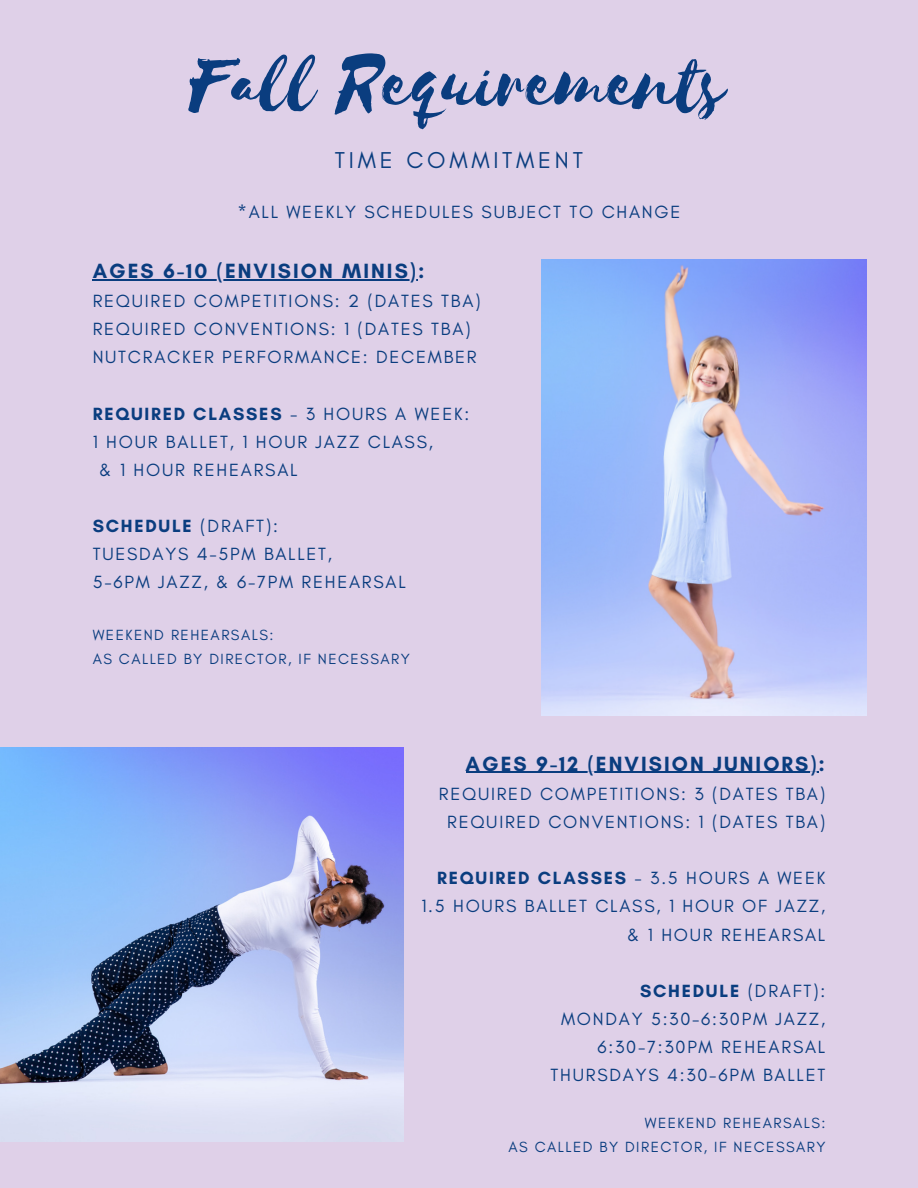
<style>
.page{position:relative;width:918px;height:1188px;background:#dfd0e8}
.page>*{position:absolute;margin:0;border:0;box-sizing:border-box;transform-origin:0 0}
.t1{font:85.65px "Selima";color:#0a3d7f}
.t2{font:23.4px "Glacial Indifference";letter-spacing:.16em;color:#0a3d7f}
.t3{font:700 21px "Glacial Indifference";letter-spacing:.1em;color:#0a3d7f}
.t4{font:18px/28.2px "Glacial Indifference";letter-spacing:.1em;color:#0a3d7f}
.t5{font:700 18px "Glacial Indifference";letter-spacing:.1em;color:#0a3d7f}
.t6{font:15px "Glacial Indifference";letter-spacing:.1em;color:#0a3d7f}
.s1{font-weight:400}
.s2{font-weight:700}
</style>
<div class="page">
<hr style="left:93px;top:279px;width:325px;height:1px;background:#0a3d7f">
<hr style="left:466px;top:772px;width:353px;height:1px;background:#0a3d7f">
<img style="left:541px;top:259px;width:325px;height:457px">
<img style="left:0;top:747px;width:404px;height:394px">
<p class="t1" style="left:192px;top:37px;width:536px">Fall Requirements</p>
<p class="t2" style="left:335px;top:146px;width:250px">TIME COMMITMENT</p>
<h1 class="t4" style="left:237px;top:198px;width:444px">*ALL WEEKLY SCHEDULES SUBJECT TO CHANGE</h1>
<h2 class="t3" style="left:93px;top:258px;width:333px">AGES 6-10 (ENVISION MINIS):</h2>
<h2 class="t4" style="left:93px;top:287px;width:390px">REQUIRED COMPETITIONS: 2 (DATES TBA)<br>REQUIRED CONVENTIONS: 1 (DATES TBA)<br>NUTCRACKER PERFORMANCE: DECEMBER</h2>
<h3 class="t5" style="left:93px;top:403px;width:378px">REQUIRED CLASSES <span class="s1">- 3 HOURS A WEEK:</span></h3>
<h3 class="t4" style="left:93px;top:427px;width:342px">1 HOUR BALLET, 1 HOUR JAZZ CLASS,</h3>
<h3 class="t4" style="left:99px;top:456px;width:200px">&amp; 1 HOUR REHEARSAL</h3>
<h3 class="t4" style="left:93px;top:512px;width:315px"><span class="s2">SCHEDULE</span> (DRAFT):<br>TUESDAYS 4-5PM BALLET,<br>5-6PM JAZZ, &amp; 6-7PM REHEARSAL</h3>
<h3 class="t6" style="left:93px;top:626px;width:182px">WEEKEND REHEARSALS:</h3>
<h3 class="t6" style="left:93px;top:650px;width:319px">AS CALLED BY DIRECTOR, IF NECESSARY</h3>
<p class="t3" style="left:466px;top:751px;width:361px">AGES 9-12 (ENVISION JUNIORS):</p>
<p class="t4" style="left:439px;top:780px;width:388px;text-align:center">REQUIRED COMPETITIONS: 3 (DATES TBA)<br>REQUIRED CONVENTIONS: 1 (DATES TBA)</p>
<p class="t4" style="left:421px;top:864px;width:405px;text-align:right"><span class="s2">REQUIRED CLASSES</span> - 3.5 HOURS A WEEK<br>1.5 HOURS BALLET CLASS, 1 HOUR OF JAZZ, &amp; 1 HOUR REHEARSAL</p>
<h3 class="t4" style="left:551px;top:976px;width:276px;text-align:right"><span class="s2">SCHEDULE</span> (DRAFT):<br>MONDAY 5:30-6:30PM JAZZ,<br>6:30-7:30PM REHEARSAL<br>THURSDAYS 4:30-6PM BALLET</h3>
<h3 class="t6" style="left:645px;top:1114px;width:182px">WEEKEND REHEARSALS:</h3>
<h3 class="t6" style="left:508px;top:1138px;width:319px">AS CALLED BY DIRECTOR, IF NECESSARY</h3>
</div>
